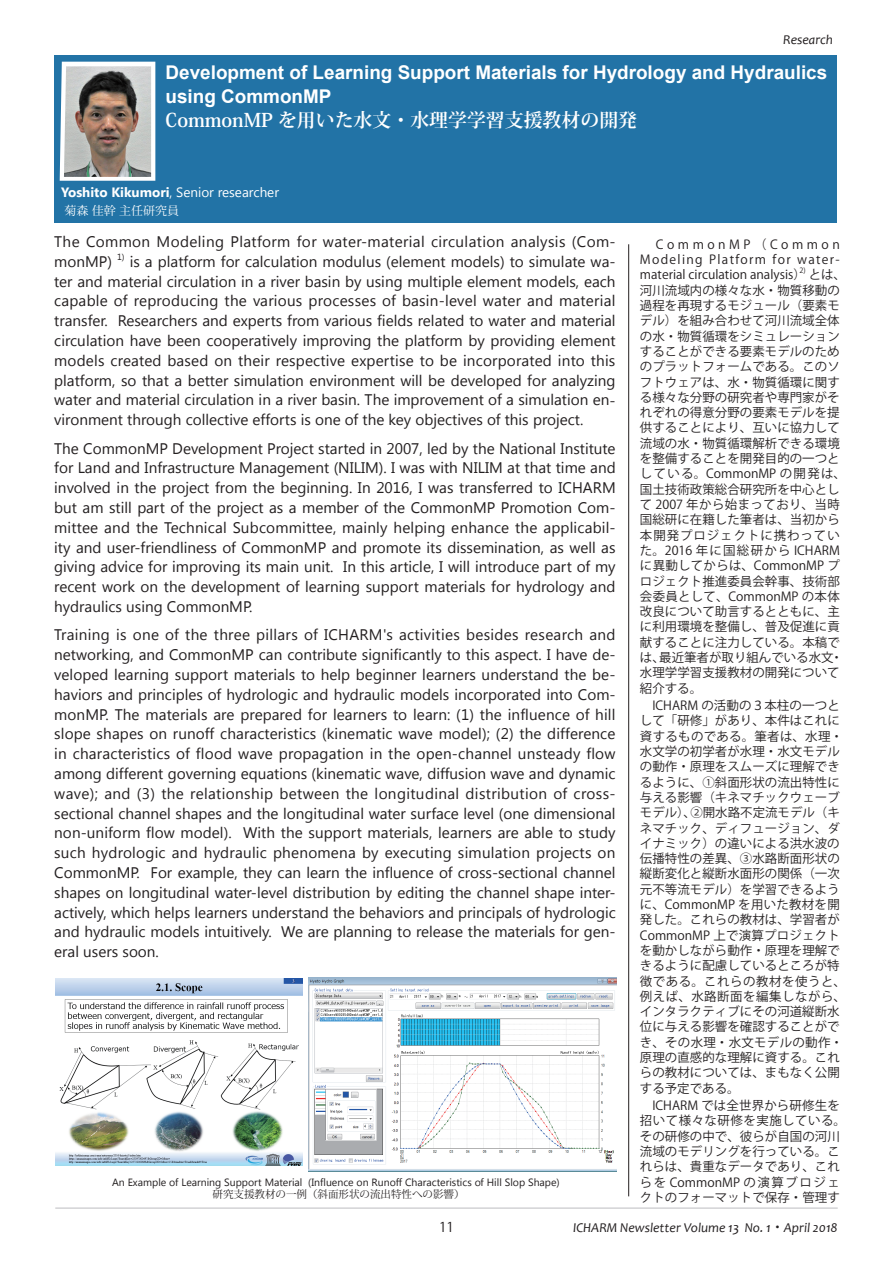
<style>
.page{position:relative;width:893px;height:1263px;background:#fff}
.page>*{position:absolute;margin:0;border:0;box-sizing:border-box;transform-origin:0 0}
.t1{font:700 18.9px/24px "Arial";color:#fff}
.t2{font:700 18.9px "Koz Min Pro";color:#fff}
.t3{font:15.3px/19.8px "Segoe UI";color:#231f20;text-align:justify}
.t4{font:15.3px/19.8px "Segoe UI";letter-spacing:.025em;color:#231f20}
.t5{font:italic 13.5px "Candara";color:#231f20}
.t6{font:13.5px "Segoe UI";color:#fff}
.t7{font:13.5px "Koz Go Pro";color:#231f20}
.t8{font:12.45px/15.3px "Koz Go Pro";letter-spacing:.005em;color:#231f20}
.t9{font:12.45px/15.3px "Koz Go Pro";letter-spacing:.105em;color:#231f20}
.t10{font:12px "Koz Min Pro";color:#fff}
.t11{font:10.5px "Segoe UI";color:#231f20}
.t12{font:10.5px "Koz Min Pro";color:#231f20}
.t13{font:8.85px "Segoe UI";color:#231f20}
.t14{font:7.2px "Koz Go Pro";color:#231f20}
.s1{font-weight:700}
.s2{font-family:"Koz Min Pro";font-style:normal}
</style>
<div class="page">
<hr style="left:55px;top:1208px;width:783px;height:1px;background:#bcbdc0">
<div style="left:54px;top:55px;width:783px;height:168px;background:#2273a6"></div>
<svg style="left:60px;top:62px;width:95px;height:119px;background:#eef4f8"></svg>
<img style="left:64px;top:66px;width:87px;height:111px">
<img style="left:55px;top:979px;width:248px;height:186px">
<img style="left:308px;top:977px;width:308px;height:194px">
<hr style="left:628px;top:244px;width:1px;height:952px;background:#231f20">
<p class="t5" style="left:783px;top:31px;width:51px">Research</p>
<p class="t1" style="left:166px;top:61px;width:663px">Development of Learning Support Materials for Hydrology and Hydraulics using CommonMP</p>
<p class="t2" style="left:166px;top:107px;width:473px">CommonMP を用いた水文・水理学学習支援教材の開発</p>
<p class="t6" style="left:61px;top:183px;width:219px"><span class="s1">Yoshito Kikumori</span>, Senior researcher</p>
<p class="t10" style="left:64px;top:202px;width:116px">菊森 佳幹 主任研究員</p>
<p class="t4" style="left:54px;top:231px;width:563px">The Common Modeling Platform for water-material circulation analysis (Com&shy;monMP)</p>
<p class="t13" style="left:117px;top:250px;width:9px">1)</p>
<p class="t3" style="left:54px;top:251px;width:563px;text-indent:75px">is a platform for calculation modulus (element models) to simulate wa&shy;ter and material circulation in a river basin by using multiple element models, each capable of reproducing the various processes of basin-level water and material transfer. Researchers and experts from various fields related to water and material circulation have been cooperatively improving the platform by providing element models created based on their respective expertise to be incorporated into this platform, so that a better simulation environment will be developed for analyzing water and material circulation in a river basin. The improvement of a simulation en&shy;vironment through collective efforts is one of the key objectives of this project.</p>
<p class="t3" style="left:54px;top:438px;width:563px">The CommonMP Development Project started in 2007, led by the National Institute for Land and Infrastructure Management (NILIM). I was with NILIM at that time and involved in the project from the beginning. In 2016, I was transferred to ICHARM but am still part of the project as a member of the CommonMP Promotion Com&shy;mittee and the Technical Subcommittee, mainly helping enhance the applicabil&shy;ity and user-friendliness of CommonMP and promote its dissemination, as well as giving advice for improving its main unit. In this article, I will introduce part of my recent work on the development of learning support materials for hydrology and hydraulics using CommonMP.</p>
<p class="t3" style="left:54px;top:624px;width:563px">Training is one of the three pillars of ICHARM's activities besides research and networking, and CommonMP can contribute significantly to this aspect. I have de&shy;veloped learning support materials to help beginner learners understand the be&shy;haviors and principles of hydrologic and hydraulic models incorporated into Com&shy;monMP. The materials are prepared for learners to learn: (1) the influence of hill slope shapes on runoff characteristics (kinematic wave model); (2) the difference in characteristics of flood wave propagation in the open-channel unsteady flow among different governing equations (kinematic wave, diffusion wave and dynamic wave); and (3) the relationship between the longitudinal distribution of cross&shy;sectional channel shapes and the longitudinal water surface level (one dimensional non-uniform flow model). With the support materials, learners are able to study such hydrologic and hydraulic phenomena by executing simulation projects on CommonMP. For example, they can learn the influence of cross-sectional channel shapes on longitudinal water-level distribution by editing the channel shape inter&shy;actively, which helps learners understand the behaviors and principals of hydrologic and hydraulic models intuitively. We are planning to release the materials for gen&shy;eral users soon.</p>
<p class="t11" style="left:112px;top:1175px;width:449px">An Example of Learning Support Material (Influence on Runoff Characteristics of Hill Slop Shape)</p>
<p class="t12" style="left:213px;top:1187px;width:253px">研究支援教材の一例（斜面形状の流出特性への影響）</p>
<p class="t9" style="left:640px;top:237px;width:208px">　CommonMP（Common<br>Modeling Platform for water&shy;material circulation analysis）とは、</p>
<p class="t14" style="left:800px;top:266px;width:8px">2)</p>
<p class="t8" style="left:640px;top:283px;width:208px">河川流域内の様々な水・物質移動の過程を再現するモジュール（要素モデル）を組み合わせて河川流域全体の水・物質循環をシミュレーションすることができる要素モデルのためのプラットフォームである。このソフトウェアは、水・物質循環に関する様々な分野の研究者や専門家がそれぞれの得意分野の要素モデルを提供することにより、互いに協力して流域の水・物質循環解析できる環境を整備することを開発目的の一つとしている。CommonMP の開発は、国土技術政策総合研究所を中心として 2007 年から始まっており、当時国総研に在籍した筆者は、当初から本開発プロジェクトに携わっていた。2016 年に国総研から ICHARMに異動してからは、CommonMP プロジェクト推進委員会幹事、技術部会委員として、CommonMP の本体改良について助言するとともに、主に利用環境を整備し、普及促進に貢献することに注力している。本稿では、最近筆者が取り組んでいる水文・水理学学習支援教材の開発について紹介する。</p>
<p class="t8" style="left:640px;top:698px;width:207px">　ICHARM の活動の３本柱の一つとして「研修」があり、本件はこれに資するものである。筆者は、水理・水文学の初学者が水理・水文モデルの動作・原理をスムーズに理解できるように、①斜面形状の流出特性に与える影響（キネマチックウェーブモデル）、②開水路不定流モデル（キネマチック、ディフュージョン、ダイナミック）の違いによる洪水波の伝播特性の差異、③水路断面形状の縦断変化と縦断水面形の関係（一次元不等流モデル）を学習できるように、CommonMP を用いた教材を開発した。これらの教材は、学習者が<br>CommonMP 上で演算プロジェクトを動かしながら動作・原理を理解できるように配慮しているところが特徴である。これらの教材を使うと、例えば、水路断面を編集しながら、インタラクティブにその河道縦断水位に与える影響を確認することができ、その水理・水文モデルの動作・原理の直感的な理解に資する。これらの教材については、まもなく公開する予定である。</p>
<p class="t8" style="left:640px;top:1098px;width:207px">　ICHARM では全世界から研修生を招いて様々な研修を実施している。その研修の中で、彼らが自国の河川流域のモデリングを行っている。これらは、貴重なデータであり、これらを CommonMP の演算ブロジェクトのフォーマットで保存・管理す</p>
<p class="t7" style="left:439px;top:1219px;width:16px">11</p>
<p class="t5" style="left:573px;top:1219px;width:266px">ICHARM Newsletter Volume 13 No. 1<span class="s2">・</span> April 2018</p>
</div>
